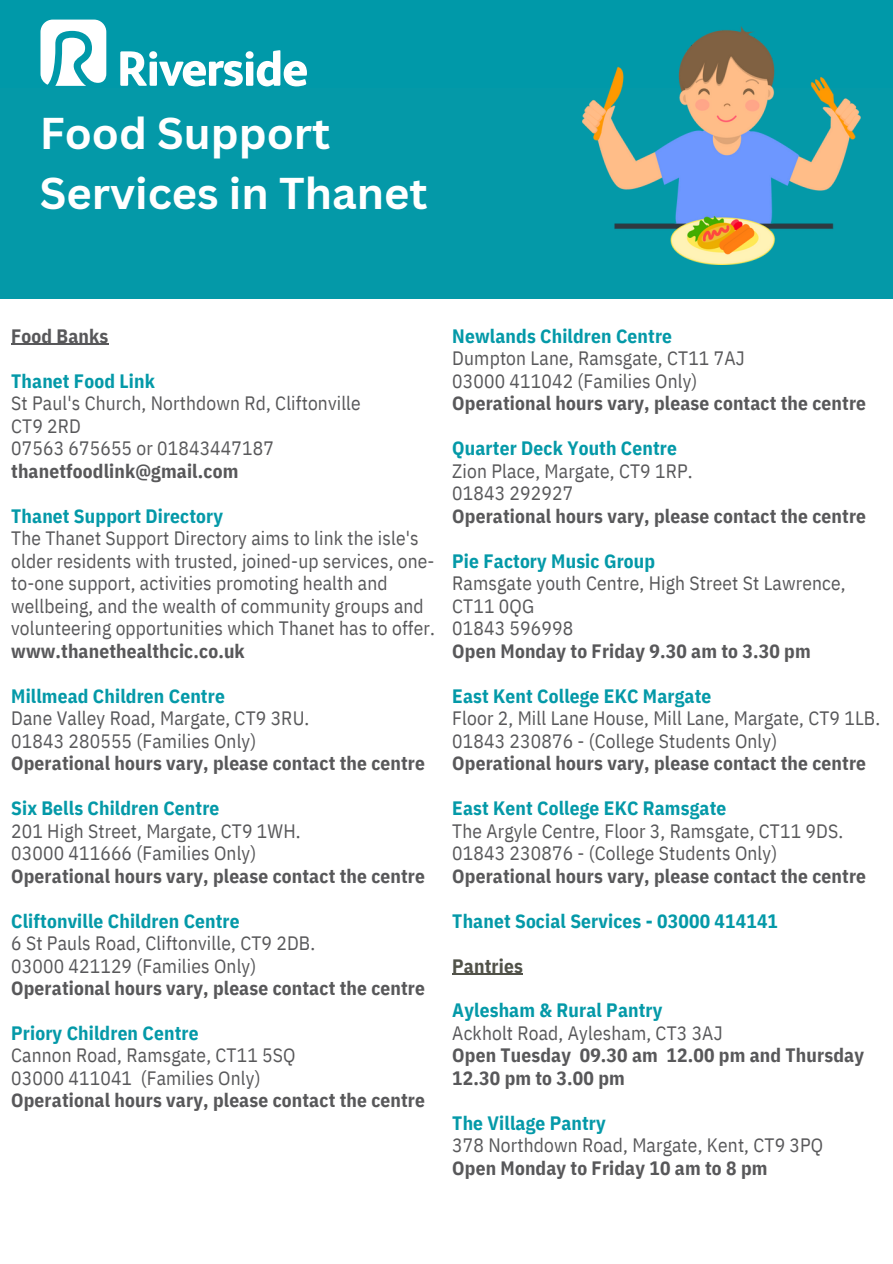
<style>
.page{position:relative;width:893px;height:1264px;background:#fff}
.page>*{position:absolute;margin:0;border:0;box-sizing:border-box;transform-origin:0 0}
.t1{font:700 43.35px/59.6px "Canva Sans";color:#fff}
.t2{font:19.35px/22.5px "IBM Plex Sans Cond";letter-spacing:.01em;color:#58585a}
.t3{font:700 19.35px/22.5px "IBM Plex Sans Cond";letter-spacing:.01em;color:#58585a}
.t4{font:700 19.35px "IBM Plex Sans Cond";letter-spacing:.01em;color:#0499a8}
.t5{font:700 19.35px "IBM Plex Sans Cond";letter-spacing:.01em;color:#515249}
</style>
<div class="page">
<div style="left:0;top:0;width:892px;height:139px;background:#0099a9"></div>
<svg style="left:120px;top:50px;width:187px;height:36px"></svg>
<svg style="left:40px;top:20px;width:66px;height:66px"></svg>
<div style="left:0;top:88px;width:892px;height:211px;background:#0499a8"></div>
<img style="left:582px;top:26px;width:278px;height:239px">
<hr style="left:452px;top:973px;width:71px;height:1px;background:#515249">
<hr style="left:11px;top:344px;width:97px;height:1px;background:#58585a">
<p class="t1" style="left:40px;top:102px;width:389px">Food Support<br>Services in Thanet</p>
<p class="t3" style="left:11px;top:324px;width:99px">Food Banks</p>
<p class="t4" style="left:11px;top:368px;width:145px">Thanet Food Link</p>
<p class="t2" style="left:11px;top:391px;width:351px">St Paul's Church, Northdown Rd, Cliftonville</p>
<p class="t2" style="left:11px;top:414px;width:71px">CT9 2RD</p>
<p class="t2" style="left:11px;top:436px;width:264px">07563 675655 or 01843447187</p>
<p class="t3" style="left:11px;top:459px;width:228px">thanetfoodlink@gmail.com</p>
<p class="t4" style="left:11px;top:503px;width:213px">Thanet Support Directory</p>
<p class="t2" style="left:11px;top:526px;width:425px">The Thanet Support Directory aims to link the isle's older residents with trusted, joined-up services, one&shy;to-one support, activities promoting health and wellbeing, and the wealth of community groups and volunteering opportunities which Thanet has to offer.</p>
<p class="t3" style="left:11px;top:639px;width:235px">www.thanethealthcic.co.uk</p>
<p class="t4" style="left:11px;top:682px;width:215px">Millmead Children Centre</p>
<p class="t2" style="left:11px;top:706px;width:300px">Dane Valley Road, Margate, CT9 3RU.</p>
<p class="t2" style="left:11px;top:729px;width:246px">01843 280555 (Families Only)</p>
<p class="t3" style="left:11px;top:751px;width:415px">Operational hours vary, please contact the centre</p>
<p class="t4" style="left:11px;top:795px;width:210px">Six Bells Children Centre</p>
<p class="t2" style="left:11px;top:819px;width:291px">201 High Street, Margate, CT9 1WH.</p>
<p class="t2" style="left:11px;top:841px;width:246px">03000 411666 (Families Only)</p>
<p class="t3" style="left:11px;top:864px;width:415px">Operational hours vary, please contact the centre</p>
<p class="t4" style="left:11px;top:907px;width:230px">Cliftonville Children Centre</p>
<p class="t2" style="left:11px;top:931px;width:305px">6 St Pauls Road, Cliftonville, CT9 2DB.</p>
<p class="t2" style="left:11px;top:954px;width:246px">03000 421129 (Families Only)</p>
<p class="t3" style="left:11px;top:976px;width:415px">Operational hours vary, please contact the centre</p>
<p class="t4" style="left:11px;top:1020px;width:189px">Priory Children Centre</p>
<p class="t2" style="left:11px;top:1043px;width:286px">Cannon Road, Ramsgate, CT11 5SQ</p>
<p class="t2" style="left:11px;top:1066px;width:251px">03000 411041 (Families Only)</p>
<p class="t3" style="left:11px;top:1088px;width:415px">Operational hours vary, please contact the centre</p>
<p class="t4" style="left:452px;top:323px;width:221px">Newlands Children Centre</p>
<p class="t2" style="left:452px;top:347px;width:294px">Dumpton Lane, Ramsgate, CT11 7AJ</p>
<p class="t2" style="left:452px;top:369px;width:246px">03000 411042 (Families Only)</p>
<p class="t3" style="left:452px;top:391px;width:415px">Operational hours vary, please contact the centre</p>
<p class="t4" style="left:452px;top:435px;width:226px">Quarter Deck Youth Centre</p>
<p class="t2" style="left:452px;top:459px;width:242px">Zion Place, Margate, CT9 1RP.</p>
<p class="t2" style="left:452px;top:481px;width:122px">01843 292927</p>
<p class="t3" style="left:452px;top:504px;width:415px">Operational hours vary, please contact the centre</p>
<p class="t4" style="left:452px;top:548px;width:204px">Pie Factory Music Group</p>
<p class="t2" style="left:452px;top:571px;width:395px">Ramsgate youth Centre, High Street St Lawrence,<br>CT11 0QG</p>
<p class="t2" style="left:452px;top:616px;width:122px">01843 596998</p>
<p class="t3" style="left:452px;top:639px;width:360px">Open Monday to Friday 9.30 am to 3.30 pm</p>
<p class="t4" style="left:452px;top:682px;width:260px">East Kent College EKC Margate</p>
<p class="t2" style="left:452px;top:706px;width:429px">Floor 2, Mill Lane House, Mill Lane, Margate, CT9 1LB.</p>
<p class="t2" style="left:452px;top:729px;width:326px">01843 230876 - (College Students Only)</p>
<p class="t3" style="left:452px;top:751px;width:415px">Operational hours vary, please contact the centre</p>
<p class="t4" style="left:452px;top:795px;width:275px">East Kent College EKC Ramsgate</p>
<p class="t2" style="left:452px;top:819px;width:392px">The Argyle Centre, Floor 3, Ramsgate, CT11 9DS.<br>01843 230876 - (College Students Only)</p>
<p class="t3" style="left:452px;top:864px;width:415px">Operational hours vary, please contact the centre</p>
<p class="t4" style="left:452px;top:907px;width:327px">Thanet Social Services - 03000 414141</p>
<p class="t5" style="left:452px;top:952px;width:72px">Pantries</p>
<p class="t4" style="left:452px;top:997px;width:211px">Aylesham &amp; Rural Pantry</p>
<p class="t2" style="left:452px;top:1021px;width:272px">Ackholt Road, Aylesham, CT3 3AJ</p>
<p class="t3" style="left:452px;top:1043px;width:413px">Open Tuesday 09.30 am 12.00 pm and Thursday<br>12.30 pm to 3.00 pm</p>
<p class="t4" style="left:452px;top:1110px;width:155px">The Village Pantry</p>
<p class="t2" style="left:452px;top:1133px;width:372px">378 Northdown Road, Margate, Kent, CT9 3PQ</p>
<p class="t3" style="left:452px;top:1156px;width:317px">Open Monday to Friday 10 am to 8 pm</p>
</div>
